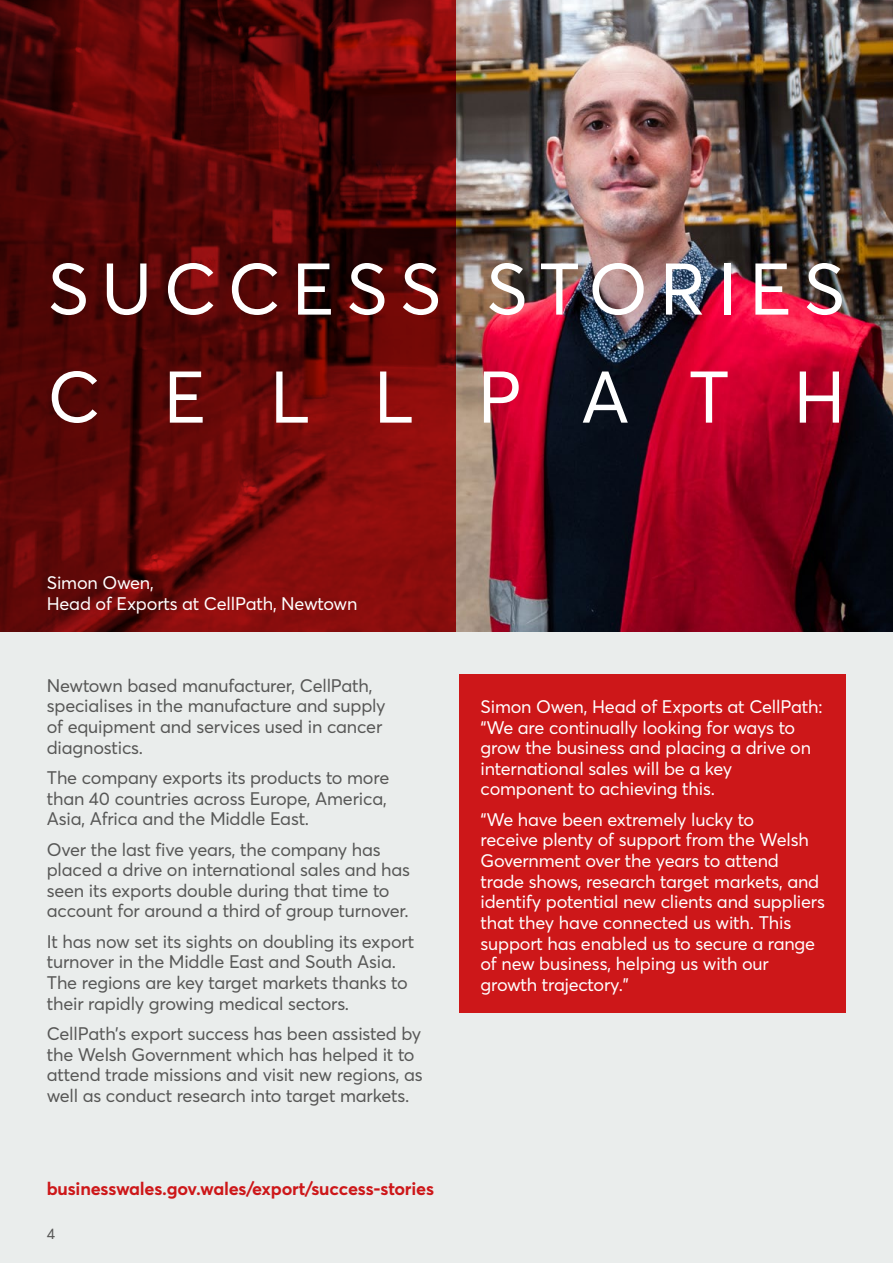
<style>
.page{position:relative;width:893px;height:1263px;background:#fff}
.page>*{position:absolute;margin:0;border:0;box-sizing:border-box;transform-origin:0 0}
.t1{font:72px/108px "Averta";letter-spacing:.165em;color:#fff}
._01_Body_Copy{font:18px/20.7px "Averta";letter-spacing:-.01em;color:#575756}
._01_Body_Copy-2{font:18px/20.7px "Averta";letter-spacing:-.01em;color:#fff}
.t2{font:700 18px "Averta";letter-spacing:-.01em;color:#cd1719}
._06_Small_Red_Text{font:18px/21px "Averta";letter-spacing:-.01em;color:#fff}
.t3{font:15px "Averta";color:#575756}
</style>
<div class="page">
<div style="left:0;top:631px;width:893px;height:632px;background:#eaedec"></div>
<img style="left:455px;top:0;width:438px;height:631px">
<div style="left:459px;top:674px;width:387px;height:338px;background:#cd1719"></div>
<svg style="left:0;top:0;width:455px;height:631px;background:#5e0807"></svg>
<p class="t1" style="left:48px;top:232px;width:799px">SUCCESS STORIES<br>CELLPATH</p>
<p class="_06_Small_Red_Text" style="left:47px;top:572px;width:312px">Simon Owen,<br>Head of Exports at CellPath, Newtown</p>
<p class="_01_Body_Copy" style="left:47px;top:674px;width:340px">Newtown based manufacturer, CellPath, specialises in the manufacture and supply of equipment and services used in cancer diagnostics.</p>
<p class="_01_Body_Copy" style="left:47px;top:766px;width:344px">The company exports its products to more than 40 countries across Europe, America,<br>Asia, Africa and the Middle East.</p>
<p class="_01_Body_Copy" style="left:47px;top:838px;width:365px">Over the last five years, the company has placed a drive on international sales and has seen its exports double during that time to account for around a third of group turnover.</p>
<p class="_01_Body_Copy" style="left:47px;top:930px;width:369px">It has now set its sights on doubling its export turnover in the Middle East and South Asia.<br>The regions are key target markets thanks to their rapidly growing medical sectors.</p>
<p class="_01_Body_Copy" style="left:47px;top:1023px;width:377px">CellPath’s export success has been assisted by the Welsh Government which has helped it to attend trade missions and visit new regions, as well as conduct research into target markets.</p>
<h1 class="t2" style="left:47px;top:1176px;width:389px">businesswales.gov.wales/export/success-stories</h1>
<p class="t3" style="left:47px;top:1224px;width:10px">4</p>
<p class="_01_Body_Copy-2" style="left:480px;top:695px;width:344px">Simon Owen, Head of Exports at CellPath: “We are continually looking for ways to grow the business and placing a drive on international sales will be a key component to achieving this.</p>
<p class="_01_Body_Copy-2" style="left:480px;top:808px;width:346px">“We have been extremely lucky to<br>receive plenty of support from the Welsh Government over the years to attend trade shows, research target markets, and identify potential new clients and suppliers that they have connected us with. This support has enabled us to secure a range of new business, helping us with our growth trajectory.”</p>
</div>
